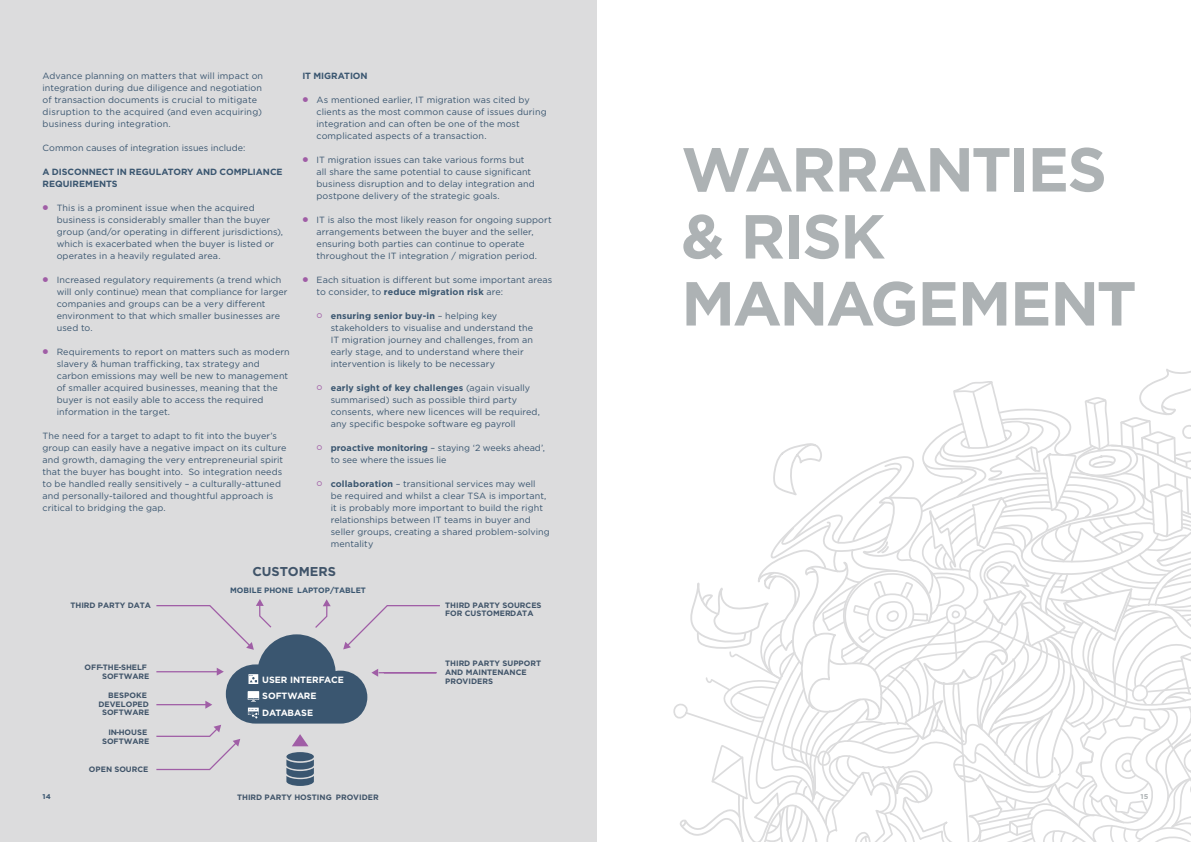
<style>
.page{position:relative;width:1191px;height:842px;background:#fff}
.page>*{position:absolute;margin:0;border:0;box-sizing:border-box;transform-origin:0 0}
.G_Cover_heading_Larg{font:700 62px/67px "Gotham";letter-spacing:-.035em;color:#adb2b4}
.t1{font:700 12.8px "Gotham";color:#405469}
.t2{font:700 9.1px/16.4px "Gotham";color:#fff}
.G_Bullet_1{font:9px/12px "Gotham";letter-spacing:.01em;color:#3a5670}
.G_Paragraph{font:9px/12px "Gotham";letter-spacing:.015em;color:#3a5670}
.G_Paragraph-2{font:700 9px/12px "Gotham";color:#3a5670}
.G_Heading_4{font:700 9px "Gotham";letter-spacing:-.005em;color:#3a5670}
.t3{font:700 7.8px/8.6px "Gotham";letter-spacing:.005em;color:#405469}
.t4{font:700 7.8px "Gotham";letter-spacing:.005em;color:#3a5670}
.t5{font:700 7px "Gotham";color:#3a5670;scale:1.05 1}
.t6{font:700 7px "Gotham";color:#adb2b4;scale:1.05 1}
.s1{font-weight:700}
</style>
<div class="page">
<div style="left:0;top:0;width:596px;height:842px;background:#dcdcdd"></div>
<svg style="left:673px;top:369px;width:518px;height:473px"></svg>
<svg style="left:156px;top:599px;width:284px;height:187px"></svg>
<p class="G_Paragraph" style="left:43px;top:69px;width:222px">Advance planning on matters that will impact on integration during due diligence and negotiation of transaction documents is crucial to mitigate disruption to the acquired (and even acquiring) business during integration.</p>
<p class="G_Paragraph" style="left:43px;top:141px;width:204px">Common causes of integration issues include:</p>
<p class="G_Paragraph-2" style="left:43px;top:165px;width:241px">A DISCONNECT IN REGULATORY AND COMPLIANCE<br>REQUIREMENTS</p>
<p class="G_Bullet_1" style="left:57px;top:201px;width:228px">This is a prominent issue when the acquired business is considerably smaller than the buyer group (and/or operating in different jurisdictions), which is exacerbated when the buyer is listed or operates in a heavily regulated area.</p>
<p class="G_Bullet_1" style="left:57px;top:273px;width:232px">Increased regulatory requirements (a trend which will only continue) mean that compliance for larger companies and groups can be a very different environment to that which smaller businesses are used to.</p>
<p class="G_Bullet_1" style="left:57px;top:345px;width:234px">Requirements to report on matters such as modern slavery &amp; human trafficking, tax strategy and carbon emissions may well be new to management of smaller acquired businesses, meaning that the buyer is not easily able to access the required information in the target.</p>
<p class="G_Bullet_1" style="left:43px;top:429px;width:245px">The need for a target to adapt to fit into the buyer’s group can easily have a negative impact on its culture and growth, damaging the very entrepreneurial spirit that the buyer has bought into. So integration needs to be handled really sensitively – a culturally-attuned and personally-tailored and thoughtful approach is critical to bridging the gap.</p>
<p class="G_Heading_4" style="left:302px;top:69px;width:67px">IT MIGRATION</p>
<p class="G_Bullet_1" style="left:316px;top:93px;width:232px">As mentioned earlier, IT migration was cited by clients as the most common cause of issues during integration and can often be one of the most complicated aspects of a transaction.</p>
<p class="G_Bullet_1" style="left:316px;top:153px;width:220px">IT migration issues can take various forms but all share the same potential to cause significant business disruption and to delay integration and postpone delivery of the strategic goals.</p>
<p class="G_Bullet_1" style="left:316px;top:213px;width:237px">IT is also the most likely reason for ongoing support arrangements between the buyer and the seller, ensuring both parties can continue to operate throughout the IT integration / migration period.</p>
<p class="G_Bullet_1" style="left:316px;top:273px;width:237px">Each situation is different but some important areas to consider, to <span class="s1">reduce migration risk</span> are:</p>
<p class="G_Bullet_1" style="left:331px;top:309px;width:204px"><span class="s1">ensuring senior buy-in</span> – helping key stakeholders to visualise and understand the IT migration journey and challenges, from an early stage, and to understand where their intervention is likely to be necessary</p>
<p class="G_Bullet_1" style="left:331px;top:381px;width:211px"><span class="s1">early sight of key challenges</span> (again visually summarised) such as possible third party consents, where new licences will be required, any specific bespoke software eg payroll</p>
<p class="G_Bullet_1" style="left:331px;top:441px;width:216px"><span class="s1">proactive monitoring</span> – staying ‘2 weeks ahead’, to see where the issues lie</p>
<p class="G_Bullet_1" style="left:331px;top:477px;width:221px"><span class="s1">collaboration</span> – transitional services may well<br>be required and whilst a clear TSA is important, it is probably more important to build the right relationships between IT teams in buyer and seller groups, creating a shared problem-solving mentality</p>
<p class="t1" style="left:252px;top:563px;width:85px">CUSTOMERS</p>
<p class="t3" style="left:70px;top:601px;width:82px">THIRD PARTY DATA</p>
<p class="t3" style="left:85px;top:663px;width:66px;text-align:right">OFF-THE-SHELF<br>SOFTWARE</p>
<p class="t3" style="left:108px;top:691px;width:40px">BESPOKE</p>
<p class="t3" style="left:98px;top:700px;width:52px">DEVELOPED</p>
<p class="t3" style="left:102px;top:708px;width:49px">SOFTWARE</p>
<p class="t3" style="left:102px;top:728px;width:49px;text-align:center">IN-HOUSE<br>SOFTWARE</p>
<p class="t3" style="left:89px;top:765px;width:61px">OPEN SOURCE</p>
<p class="t4" style="left:230px;top:585px;width:137px">MOBILE PHONE LAPTOP/TABLET</p>
<p class="t2" style="left:262px;top:671px;width:83px">USER INTERFACE<br>SOFTWARE<br>DATABASE</p>
<p class="t3" style="left:445px;top:601px;width:98px">THIRD PARTY SOURCES<br>FOR CUSTOMERDATA</p>
<p class="t3" style="left:445px;top:659px;width:97px">THIRD PARTY SUPPORT<br>AND MAINTENANCE<br>PROVIDERS</p>
<p class="G_Cover_heading_Larg" style="left:681px;top:136px;width:457px">WARRANTIES &amp; RISK<br>MANAGEMENT</p>
<p class="t3" style="left:237px;top:792px;width:143px">THIRD PARTY HOSTING PROVIDER</p>
<p class="t5" style="left:43px;top:792px;width:9px">14</p>
<p class="t6" style="left:1140px;top:792px;width:9px">15</p>
</div>
